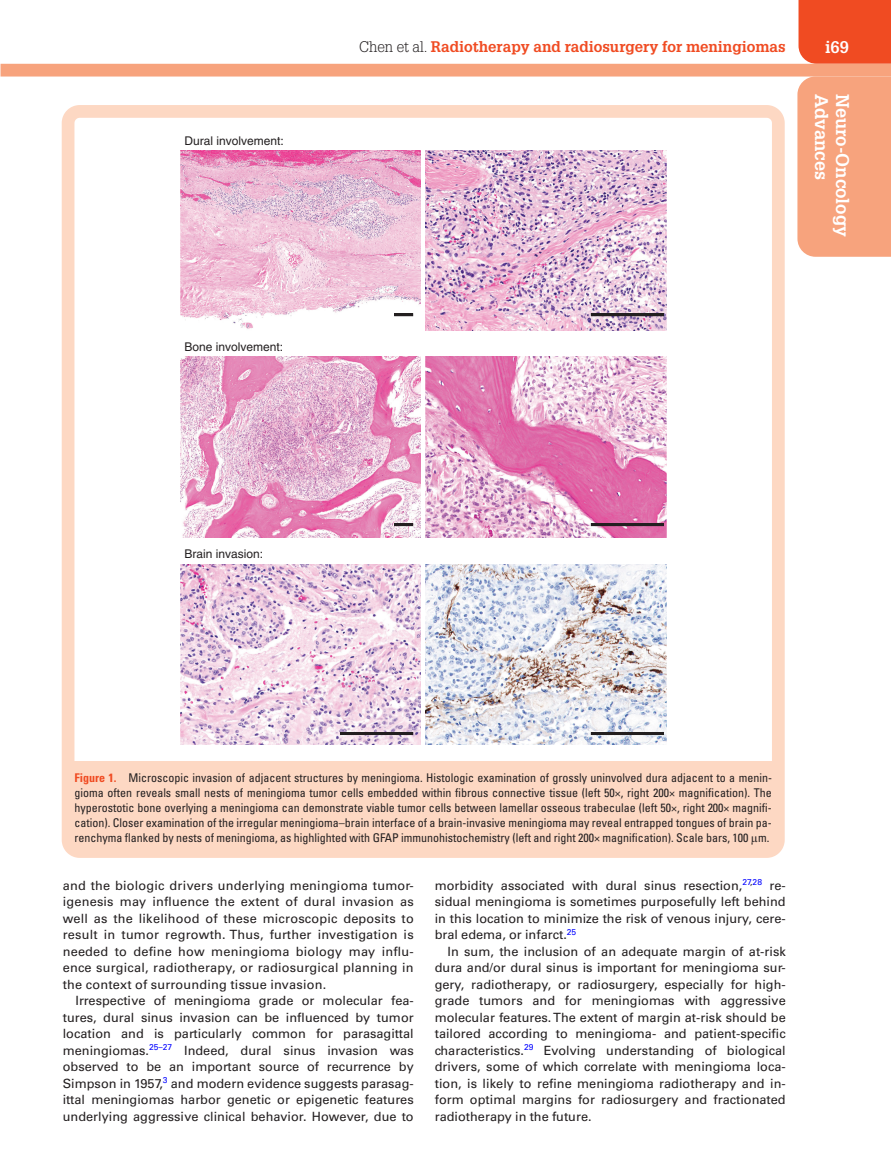
<style>
.page{position:relative;width:891px;height:1175px;background:#fff}
.page>*{position:absolute;margin:0;border:0;box-sizing:border-box;transform-origin:0 0}
.t1{font:700 18px "Glypha LT Std";color:#fff}
.t2{font:700 16.5px "Glypha LT Std";color:#fff}
.t3{font:700 15px "Glypha LT Std";color:#f04b22}
.t4{font:12.75px/16.5px "Univers LT Std";color:#231f20;text-align:justify}
.t5{font:condensed 12px/15px "Univers LT Std";color:#231f20;text-align:justify}
.t6{font:12px "Helvetica";color:#231f20}
.s1{font-weight:300;color:#231f20}
.s2{font-weight:700;color:#f04b22}
.s3{font-family:"Gandhari Unicode";font-stretch:normal}
</style>
<div class="page">
<div style="left:799px;top:0;width:92px;height:64px;background:#f04b22"></div>
<div style="left:1px;top:64px;width:890px;height:12px;background:#f7a37d"></div>
<div style="left:797px;top:76px;width:94px;height:181px;background:#f7a37d"></div>
<div style="left:65px;top:761px;width:716px;height:88px;background:#fdd8c3"></div>
<img style="left:426px;top:150px;width:240px;height:181px">
<img style="left:426px;top:357px;width:240px;height:180px">
<img style="left:180px;top:357px;width:241px;height:180px">
<img style="left:426px;top:564px;width:240px;height:180px">
<img style="left:180px;top:564px;width:241px;height:180px">
<img style="left:180px;top:150px;width:241px;height:179px">
<div style="left:340px;top:732px;width:73px;height:3px;border:1px solid #231f20"></div>
<div style="left:591px;top:732px;width:73px;height:3px;border:1px solid #231f20"></div>
<div style="left:591px;top:523px;width:73px;height:3px;border:1px solid #231f20"></div>
<div style="left:591px;top:313px;width:73px;height:3px;border:1px solid #231f20"></div>
<div style="left:394px;top:313px;width:19px;height:3px;border:1px solid #231f20"></div>
<div style="left:394px;top:523px;width:19px;height:3px;border:1px solid #231f20"></div>
<div style="left:62px;top:105px;width:723px;height:753px;border:13px solid #fdd8c3;border-radius:12px"></div>
<p class="t6" style="left:184px;top:134px;width:101px">Dural involvement:</p>
<p class="t6" style="left:184px;top:340px;width:100px">Bone involvement:</p>
<p class="t3" style="left:359px;top:37px;width:428px"><span class="s1">Chen et al.</span> Radiotherapy and radiosurgery for meningiomas</p>
<p class="t2" style="left:825px;top:37px;width:25px">i69</p>
<h1 class="t1" style="left:833px;top:94px;width:88px;rotate:90deg">Advances</h1>
<h1 class="t1" style="left:854px;top:94px;width:145px;rotate:90deg">Neuro-Oncology</h1>
<p class="t6" style="left:184px;top:547px;width:80px">Brain invasion:</p>
<p class="t5" style="left:74px;top:770px;width:699px"><span class="s2">Figure 1.</span> Microscopic invasion of adjacent structures by meningioma. Histologic examination of grossly uninvolved dura adjacent to a menin&shy;gioma often reveals small nests of meningioma tumor cells embedded within fibrous connective tissue (left 50×, right 200× magnification). The hyperostotic bone overlying a meningioma can demonstrate viable tumor cells between lamellar osseous trabeculae (left 50×, right 200× magnifi&shy;cation). Closer examination of the irregular meningioma–brain interface of a brain-invasive meningioma may reveal entrapped tongues of brain pa&shy;renchyma flanked by nests of meningioma, as highlighted with GFAP immunohistochemistry (left and right 200× magnification). Scale bars, 100 <span class="s3">μ</span>m.</p>
<p class="t4" style="left:63px;top:877px;width:353px">and the biologic drivers underlying meningioma tumor&shy;igenesis may influence the extent of dural invasion as well as the likelihood of these microscopic deposits to result in tumor regrowth. Thus, further investigation is needed to define how meningioma biology may influ&shy;ence surgical, radiotherapy, or radiosurgical planning in the context of surrounding tissue invasion.</p>
<p class="t4" style="left:63px;top:992px;width:353px;text-indent:13px">Irrespective of meningioma grade or molecular fea&shy;tures, dural sinus invasion can be influenced by tumor location and is particularly common for parasagittal meningiomas.<sup>25–27</sup> Indeed, dural sinus invasion was observed to be an important source of recurrence by Simpson in 1957,<sup>3</sup> and modern evidence suggests parasag&shy;ittal meningiomas harbor genetic or epigenetic features underlying aggressive clinical behavior. However, due to</p>
<p class="t4" style="left:435px;top:877px;width:353px">morbidity associated with dural sinus resection,<sup>27</sup><sup>,</sup><sup>28</sup> re&shy;sidual meningioma is sometimes purposefully left behind in this location to minimize the risk of venous injury, cere&shy;bral edema, or infarct.<sup>25</sup></p>
<p class="t4" style="left:435px;top:943px;width:353px;text-indent:13px">In sum, the inclusion of an adequate margin of at-risk dura and/or dural sinus is important for meningioma sur&shy;gery, radiotherapy, or radiosurgery, especially for high&shy;grade tumors and for meningiomas with aggressive molecular features. The extent of margin at-risk should be tailored according to meningioma- and patient-specific characteristics.<sup>29</sup> Evolving understanding of biological drivers, some of which correlate with meningioma loca&shy;tion, is likely to refine meningioma radiotherapy and in&shy;form optimal margins for radiosurgery and fractionated radiotherapy in the future.</p>
</div>
